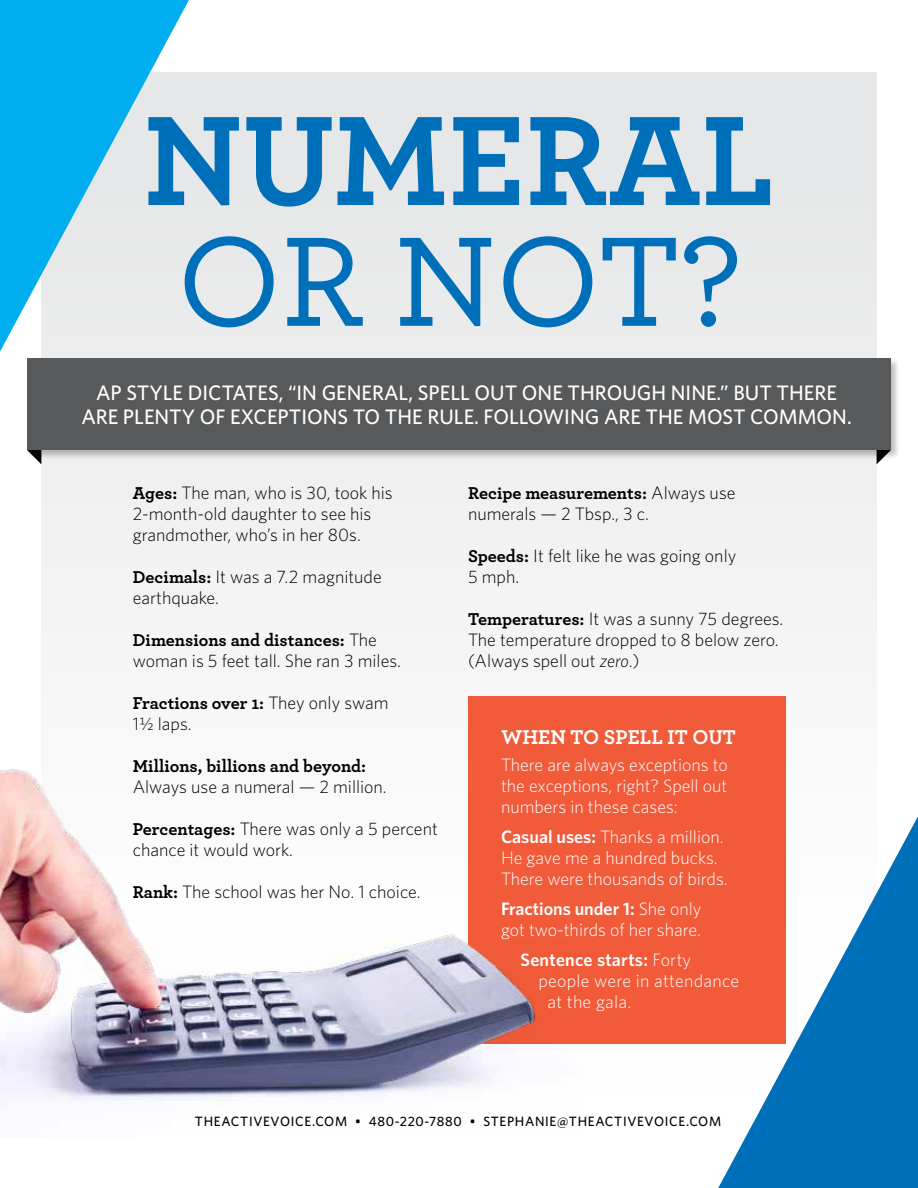
<style>
.page{position:relative;width:918px;height:1188px;background:#fff}
.page>*{position:absolute;margin:0;border:0;box-sizing:border-box;transform-origin:0 0}
.t1{font:700 133.65px "Archer";color:#006fba}
.t2{font:500 133.65px "Archer";color:#006fba}
.t3{font:500 21px/24px "Whitney";color:#fff;text-align:center}
.t4{font:700 21px "Archer";color:#fff}
.t5{font:300 18px/21px "Whitney";color:#000}
.t6{font:300 18px/21px "Whitney";color:#fff}
.t7{font:700 18px "Archer";color:#000}
.t8{font:600 18px "Whitney";letter-spacing:.015em;color:#fff}
.t9{font:500 13.5px "Whitney";letter-spacing:.05em;color:#000}
.s1{font-family:"Archer";font-weight:700}
.s2{font-family:"Whitney";font-weight:300}
.s3{font-style:italic}
.s4{font-weight:600}
.s5{font-weight:300}
</style>
<div class="page">
<div style="left:41px;top:72px;width:836px;height:1026px;background:#f0f0f1"></div>
<div style="left:468px;top:697px;width:317px;height:347px;background:#f15b3a"></div>
<div style="left:26px;top:357px;width:875px;height:103px;background:#000;opacity:.25"></div>
<div style="left:27px;top:358px;width:864px;height:92px;background:#58595b"></div>
<svg style="left:718px;top:816px;width:200px;height:372px"></svg>
<svg style="left:0;top:0;width:189px;height:352px"></svg>
<img style="left:0;top:769px;width:583px;height:332px">
<h1 class="t1" style="left:144px;top:55px;width:632px">NUMERAL</h1>
<h1 class="t2" style="left:177px;top:185px;width:565px">OR NOT?</h1>
<p class="t3" style="left:81px;top:380px;width:772px">AP STYLE DICTATES, “IN GENERAL, SPELL OUT ONE THROUGH NINE.” BUT THERE<br>ARE PLENTY OF EXCEPTIONS TO THE RULE. FOLLOWING ARE THE MOST COMMON.</p>
<p class="t5" style="left:133px;top:482px;width:261px"><span class="s1">Ages:</span> The man, who is 30, took his<br>2-month-old daughter to see his grandmother, who’s in her 80s.</p>
<p class="t5" style="left:133px;top:566px;width:251px"><span class="s1">Decimals:</span> It was a 7.2 magnitude earthquake.</p>
<p class="t7" style="left:133px;top:626px;width:246px">Dimensions and distances: <span class="s2">The</span></p>
<p class="t5" style="left:133px;top:650px;width:270px">woman is 5 feet tall. She ran 3 miles.</p>
<p class="t7" style="left:133px;top:689px;width:257px">Fractions over 1: <span class="s2">They only swam</span></p>
<p class="t5" style="left:133px;top:713px;width:60px">1½ laps.</p>
<p class="t7" style="left:133px;top:752px;width:235px">Millions, billions and beyond:</p>
<p class="t5" style="left:133px;top:776px;width:255px">Always use a numeral — 2 million.</p>
<p class="t5" style="left:133px;top:818px;width:307px"><span class="s1">Percentages:</span> There was only a 5 percent chance it would work.</p>
<p class="t5" style="left:133px;top:881px;width:290px"><span class="s1">Rank:</span> The school was her No. 1 choice.</p>
<p class="t7" style="left:468px;top:479px;width:269px">Recipe measurements: <span class="s2">Always use</span></p>
<p class="t5" style="left:468px;top:503px;width:183px">numerals — 2 Tbsp., 3 c.</p>
<p class="t5" style="left:468px;top:545px;width:270px"><span class="s1">Speeds:</span> It felt like he was going only<br>5 mph.</p>
<p class="t5" style="left:468px;top:608px;width:317px"><span class="s1">Temperatures:</span> It was a sunny 75 degrees.<br>The temperature dropped to 8 below zero. (Always spell out <span class="s3">zero</span>.)</p>
<p class="t4" style="left:501px;top:721px;width:236px">WHEN TO SPELL IT OUT</p>
<p class="t6" style="left:501px;top:754px;width:228px;text-align:justify">There are always exceptions to the exceptions, right? Spell out numbers in these cases:</p>
<p class="t6" style="left:501px;top:826px;width:228px"><span class="s4">Casual uses:</span> Thanks a million.<br>He gave me a hundred bucks.<br>There were thousands of birds.</p>
<p class="t6" style="left:501px;top:898px;width:202px"><span class="s4">Fractions under 1:</span> She only got two-thirds of her share.</p>
<p class="t8" style="left:520px;top:948px;width:172px">Sentence starts: <span class="s5">Forty</span></p>
<p class="t6" style="left:538px;top:970px;width:202px">people were in attendance</p>
<p class="t6" style="left:547px;top:991px;width:85px">at the gala.</p>
<p class="t9" style="left:195px;top:1113px;width:528px">THEACTIVEVOICE.COM • 480-220-7880 • STEPHANIE@THEACTIVEVOICE.COM</p>
</div>
